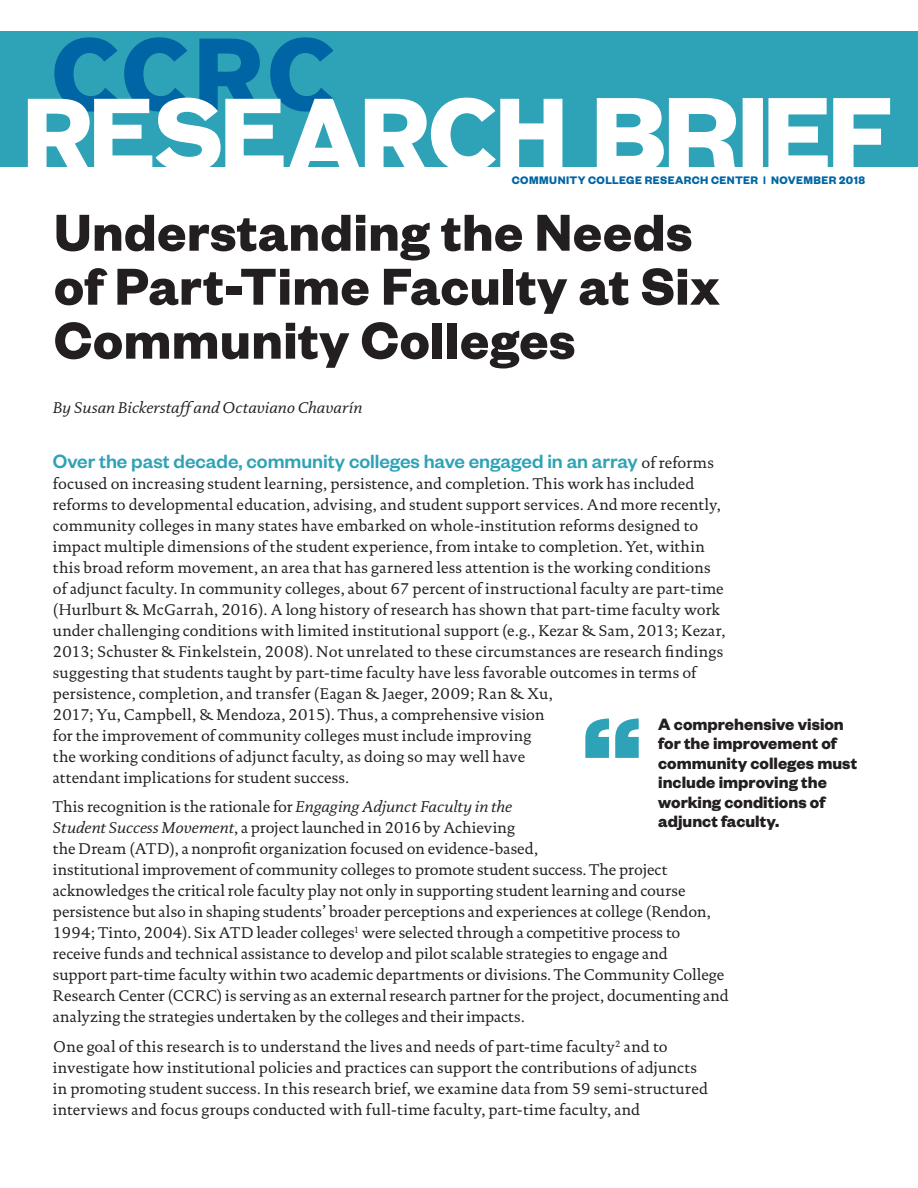
<style>
.page{position:relative;width:918px;height:1188px;background:#fff}
.page>*{position:absolute;margin:0;border:0;box-sizing:border-box;transform-origin:0 0}
.t1{font:700 57px/54px "Founders Grotesk";letter-spacing:.01em;color:#231f20}
.t2{font:500 21px "Founders Grotesk";color:#2ea2b6}
.t3{font:700 18px/19.5px "Founders Grotesk";color:#231f20}
.t4{font:15.75px/21px "DTL Documenta TOT";letter-spacing:.005em;color:#231f20}
.t5{font:italic 15.75px "DTL Documenta TOT";letter-spacing:.005em;color:#231f20}
.t6{font:700 12px "Founders Grotesk";letter-spacing:.035em;color:#0065a4}
.s1{font-family:"DTL Documenta TOT";font-weight:400;font-size:15.75px;color:#231f20}
.s2{font-style:italic}
</style>
<div class="page">
<div style="left:0;top:31px;width:918px;height:135px;background:#2ea2b6"></div>
<svg style="left:597px;top:98px;width:293px;height:69px"></svg>
<svg style="left:28px;top:37px;width:534px;height:130px"></svg>
<svg style="left:585px;top:719px;width:54px;height:39px"></svg>
<p class="t6" style="left:512px;top:173px;width:355px">COMMUNITY COLLEGE RESEARCH CENTER | NOVEMBER 2018</p>
<h1 class="t1" style="left:54px;top:203px;width:667px">Understanding the Needs of Part-Time Faculty at Six<br>Community Colleges</h1>
<p class="t5" style="left:53px;top:398px;width:311px">By Susan Bickerstaff and Octaviano Chavarín</p>
<h2 class="t2" style="left:53px;top:448px;width:663px">Over the past decade, community colleges have engaged in an array <span class="s1">of reforms</span></h2>
<p class="t4" style="left:53px;top:473px;width:674px">focused on increasing student learning, persistence, and completion. This work has included reforms to developmental education, advising, and student support services. And more recently, community colleges in many states have embarked on whole-institution reforms designed to impact multiple dimensions of the student experience, from intake to completion. Yet, within this broad reform movement, an area that has garnered less attention is the working conditions of adjunct faculty. In community colleges, about 67 percent of instructional faculty are part-time (Hurlburt &amp; McGarrah, 2016). A long history of research has shown that part-time faculty work under challenging conditions with limited institutional support (e.g., Kezar &amp; Sam, 2013; Kezar, 2013; Schuster &amp; Finkelstein, 2008). Not unrelated to these circumstances are research findings suggesting that students taught by part-time faculty have less favorable outcomes in terms of persistence, completion, and transfer (Eagan &amp; Jaeger, 2009; Ran &amp; Xu,<br>2017; Yu, Campbell, &amp; Mendoza, 2015). Thus, a comprehensive vision<br>for the improvement of community colleges must include improving<br>the working conditions of adjunct faculty, as doing so may well have<br>attendant implications for student success.</p>
<p class="t4" style="left:53px;top:796px;width:677px">This recognition is the rationale for <span class="s2">Engaging Adjunct Faculty in the<br>Student Success Movement</span>, a project launched in 2016 by Achieving<br>the Dream (ATD), a nonprofit organization focused on evidence-based,<br>institutional improvement of community colleges to promote student success. The project acknowledges the critical role faculty play not only in supporting student learning and course persistence but also in shaping students’ broader perceptions and experiences at college (Rendon, 1994; Tinto, 2004). Six ATD leader colleges<sup>1</sup> were selected through a competitive process to receive funds and technical assistance to develop and pilot scalable strategies to engage and<br>support part-time faculty within two academic departments or divisions. The Community College Research Center (CCRC) is serving as an external research partner for the project, documenting and analyzing the strategies undertaken by the colleges and their impacts.</p>
<p class="t4" style="left:53px;top:1036px;width:657px">One goal of this research is to understand the lives and needs of part-time faculty<sup>2</sup> and to investigate how institutional policies and practices can support the contributions of adjuncts in promoting student success. In this research brief, we examine data from 59 semi-structured interviews and focus groups conducted with full-time faculty, part-time faculty, and</p>
<p class="t3" style="left:658px;top:713px;width:200px">A comprehensive vision for the improvement of community colleges must include improving the working conditions of adjunct faculty.</p>
</div>
